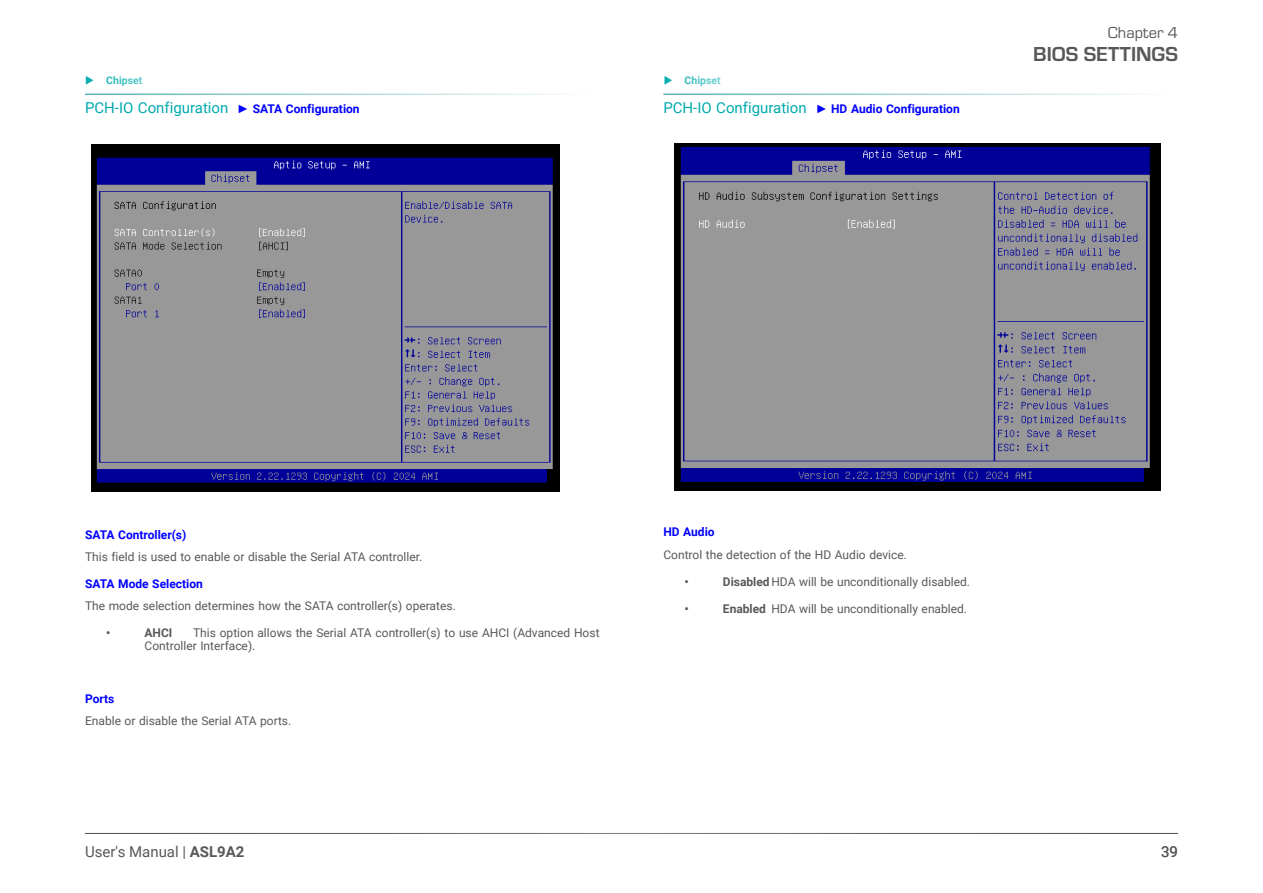
<style>
.page{position:relative;width:1263px;height:893px;background:#fff}
.page>*{position:absolute;margin:0;border:0;box-sizing:border-box;transform-origin:0 0}
.t1{font:700 21px "Eurostile";color:#57585a}
.t2{font:16.5px "Eurostile";color:#57585a}
.Heading_3{font:15px "Roboto";color:#00aaad}
.t3{font:15px "Roboto";color:#57585a}
.Body_Text{font:12px/13.5px "Roboto";color:#57585a}
.BIOS_Item{font:700 12px "Roboto";color:#00f}
.Heading_3-2{font:700 12px "Roboto";color:#00f}
.t4{font:700 12px "Roboto";color:#57585a}
.t5{font:700 10.5px "Roboto";color:#00aaad}
.s1{font-family:"Tahoma";font-weight:700;font-size:12px;color:#00f}
.s2{font-weight:700;font-size:12px;color:#00f}
.s3{font-weight:400;font-size:15px;color:#00aaad}
.s4{font-family:"Tahoma"}
.s5{font-weight:700}
</style>
<div class="page">
<hr style="left:85px;top:833px;width:1093px;height:1px;background:#57585a">
<hr style="left:663px;top:94px;width:515px;height:1px;background:#2e9aa0">
<hr style="left:85px;top:94px;width:515px;height:1px;background:#2e9aa0">
<img style="left:92px;top:144px;width:467px;height:347px">
<img style="left:674px;top:143px;width:487px;height:347px">
<p class="t5" style="left:106px;top:73px;width:38px">Chipset</p>
<p class="t5" style="left:685px;top:73px;width:38px">Chipset</p>
<p class="Heading_3" style="left:85px;top:97px;width:276px">PCH-IO Configuration <span class="s1">►</span> <span class="s2">SATA Configuration</span></p>
<p class="Heading_3-2" style="left:663px;top:101px;width:298px"><span class="s3">PCH-IO Configuration</span> <span class="s4">►</span> HD Audio Configuration</p>
<h2 class="t2" style="left:1108px;top:22px;width:72px">Chapter 4</h2>
<h1 class="t1" style="left:1033px;top:39px;width:146px">BIOS SETTINGS</h1>
<p class="BIOS_Item" style="left:85px;top:527px;width:103px">SATA Controller(s)</p>
<p class="Body_Text" style="left:85px;top:550px;width:339px">This field is used to enable or disable the Serial ATA controller.</p>
<p class="BIOS_Item" style="left:85px;top:575px;width:119px">SATA Mode Selection</p>
<p class="Body_Text" style="left:85px;top:598px;width:372px">The mode selection determines how the SATA controller(s) operates.</p>
<p class="t4" style="left:106px;top:624px;width:6px">•</p>
<p class="t4" style="left:145px;top:624px;width:29px">AHCI</p>
<p class="Body_Text" style="left:145px;top:625px;width:456px;text-indent:48px">This option allows the Serial ATA controller(s) to use AHCI (Advanced Host<br>Controller Interface).</p>
<p class="BIOS_Item" style="left:85px;top:691px;width:31px">Ports</p>
<p class="Body_Text" style="left:85px;top:714px;width:208px">Enable or disable the Serial ATA ports.</p>
<p class="t3" style="left:85px;top:841px;width:161px">User's Manual | <span class="s5">ASL9A2</span></p>
<p class="BIOS_Item" style="left:663px;top:524px;width:53px">HD Audio</p>
<p class="Body_Text" style="left:663px;top:547px;width:245px">Control the detection of the HD Audio device.</p>
<p class="t4" style="left:685px;top:573px;width:6px">•</p>
<p class="Body_Text" style="left:723px;top:574px;width:249px"><span class="s5">Disabled</span>HDA will be unconditionally disabled.</p>
<p class="t4" style="left:685px;top:600px;width:6px">•</p>
<p class="Body_Text" style="left:723px;top:601px;width:246px"><span class="s5">Enabled</span> HDA will be unconditionally enabled.</p>
<p class="t3" style="left:1161px;top:841px;width:18px">39</p>
</div>
